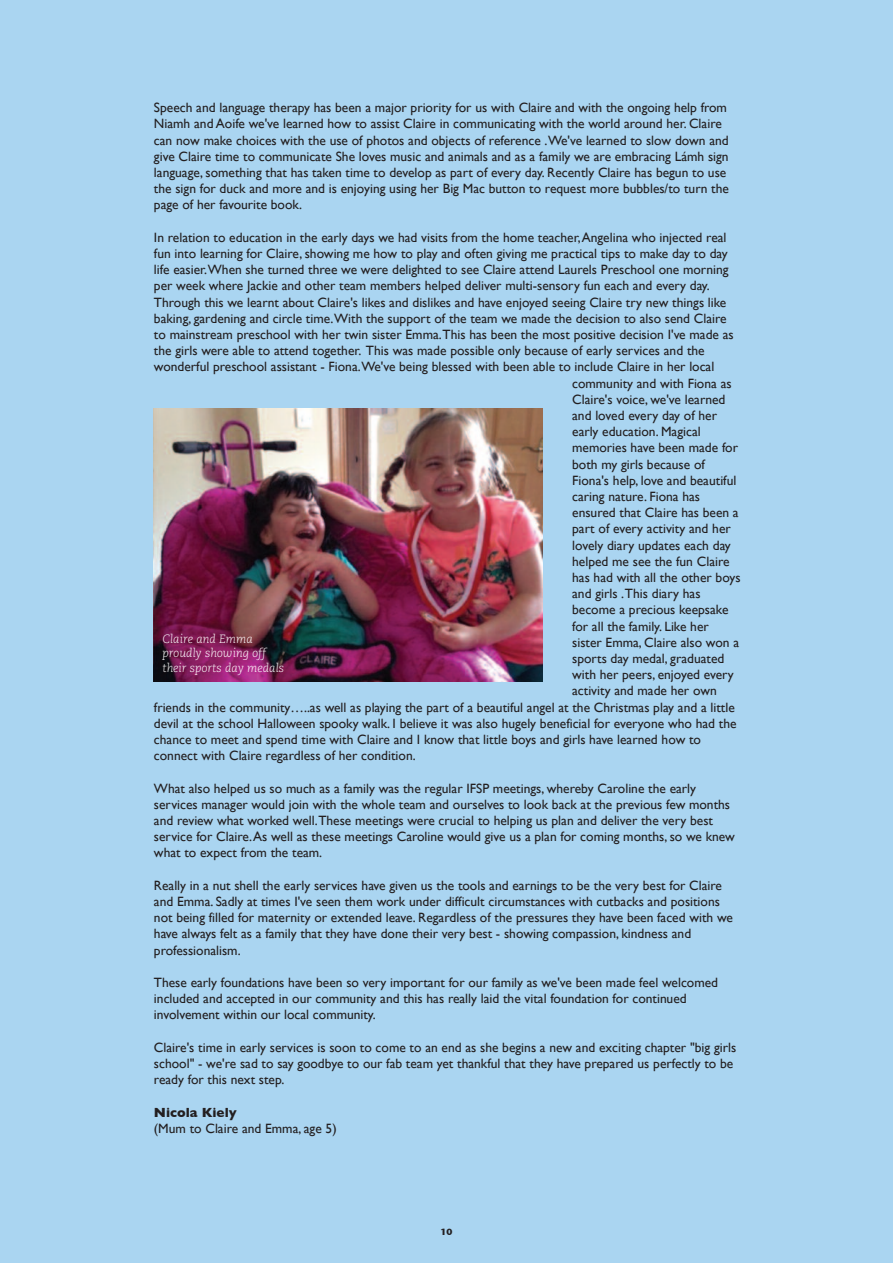
<style>
.page{position:relative;width:893px;height:1263px;background:#aad5f1}
.page>*{position:absolute;margin:0;border:0;box-sizing:border-box;transform-origin:0 0}
.t1{font:13.5px/16.2px "Gill Sans";color:#231f20}
.t2{font:700 13.5px "Gill Sans";color:#231f20}
.t3{font:italic 300 12px/14.7px "Caecilia";color:#fff}
.t4{font:9px "Stone Sans ITCTT Bold";color:#231f20}
</style>
<div class="page">
<img style="left:154px;top:409px;width:388px;height:272px">
<p class="t1" style="left:154px;top:99px;width:576px">Speech and language therapy has been a major priority for us with Claire and with the ongoing help from Niamh and Aoife we've learned how to assist Claire in communicating with the world around her. Claire can now make choices with the use of photos and objects of reference .We've learned to slow down and give Claire time to communicate She loves music and animals and as a family we are embracing Lámh sign language, something that has taken time to develop as part of every day. Recently Claire has begun to use the sign for duck and more and is enjoying using her Big Mac button to request more bubbles/to turn the page of her favourite book.</p>
<p class="t1" style="left:154px;top:229px;width:574px">In relation to education in the early days we had visits from the home teacher,Angelina who injected real</p>
<p class="t1" style="left:154px;top:245px;width:575px">fun into learning for Claire, showing me how to play and often giving me practical tips to make day to day</p>
<p class="t1" style="left:154px;top:261px;width:576px">life easier.When she turned three we were delighted to see Claire attend Laurels Preschool one morning</p>
<p class="t1" style="left:154px;top:278px;width:557px">per week where Jackie and other team members helped deliver multi-sensory fun each and every day.</p>
<p class="t1" style="left:154px;top:294px;width:574px">Through this we learnt about Claire's likes and dislikes and have enjoyed seeing Claire try new things like</p>
<p class="t1" style="left:154px;top:310px;width:574px">baking, gardening and circle time.With the support of the team we made the decision to also send Claire</p>
<p class="t1" style="left:154px;top:326px;width:581px">to mainstream preschool with her twin sister Emma.This has been the most positive decision I've made as</p>
<p class="t1" style="left:154px;top:342px;width:552px">the girls were able to attend together. This was made possible only because of early services and the</p>
<p class="t1" style="left:154px;top:359px;width:562px">wonderful preschool assistant - Fiona.We've being blessed with been able to include Claire in her local</p>
<p class="t1" style="left:572px;top:375px;width:161px">community and with Fiona as</p>
<p class="t1" style="left:572px;top:391px;width:155px">Claire's voice, we've learned</p>
<p class="t1" style="left:572px;top:407px;width:146px">and loved every day of her</p>
<p class="t1" style="left:572px;top:423px;width:130px">early education. Magical</p>
<p class="t1" style="left:572px;top:440px;width:167px">memories have been made for</p>
<p class="t1" style="left:572px;top:456px;width:134px">both my girls because of</p>
<p class="t1" style="left:572px;top:472px;width:166px">Fiona's help, love and beautiful</p>
<p class="t1" style="left:572px;top:488px;width:129px">caring nature. Fiona has</p>
<p class="t1" style="left:572px;top:504px;width:168px">ensured that Claire has been a</p>
<p class="t1" style="left:572px;top:521px;width:160px">part of every activity and her</p>
<p class="t1" style="left:572px;top:537px;width:160px">lovely diary updates each day</p>
<p class="t1" style="left:572px;top:553px;width:159px">helped me see the fun Claire</p>
<p class="t1" style="left:572px;top:569px;width:170px">has had with all the other boys</p>
<p class="t1" style="left:572px;top:585px;width:130px">and girls .This diary has</p>
<p class="t1" style="left:572px;top:602px;width:158px">become a precious keepsake</p>
<p class="t1" style="left:572px;top:618px;width:138px">for all the family. Like her</p>
<p class="t1" style="left:572px;top:634px;width:168px">sister Emma, Claire also won a</p>
<p class="t1" style="left:572px;top:650px;width:154px">sports day medal, graduated</p>
<p class="t1" style="left:572px;top:666px;width:163px">with her peers, enjoyed every</p>
<p class="t1" style="left:572px;top:683px;width:146px">activity and made her own</p>
<p class="t1" style="left:154px;top:699px;width:582px">friends in the community…..as well as playing the part of a beautiful angel at the Christmas play and a little</p>
<p class="t1" style="left:154px;top:715px;width:584px">devil at the school Halloween spooky walk. I believe it was also hugely beneficial for everyone who had the</p>
<p class="t1" style="left:154px;top:731px;width:549px">chance to meet and spend time with Claire and I know that little boys and girls have learned how to</p>
<p class="t1" style="left:154px;top:747px;width:263px">connect with Claire regardless of her condition.</p>
<p class="t1" style="left:154px;top:780px;width:582px">What also helped us so much as a family was the regular IFSP meetings, whereby Caroline the early services manager would join with the whole team and ourselves to look back at the previous few months and review what worked well.These meetings were crucial to helping us plan and deliver the very best service for Claire.As well as these meetings Caroline would give us a plan for coming months, so we knew what to expect from the team.</p>
<p class="t1" style="left:154px;top:877px;width:580px">Really in a nut shell the early services have given us the tools and earnings to be the very best for Claire and Emma. Sadly at times I've seen them work under difficult circumstances with cutbacks and positions not being filled for maternity or extended leave. Regardless of the pressures they have been faced with we have always felt as a family that they have done their very best - showing compassion, kindness and professionalism.</p>
<p class="t1" style="left:154px;top:974px;width:566px">These early foundations have been so very important for our family as we've been made feel welcomed included and accepted in our community and this has really laid the vital foundation for continued involvement within our local community.</p>
<p class="t1" style="left:154px;top:1039px;width:584px">Claire's time in early services is soon to come to an end as she begins a new and exciting chapter "big girls school" - we're sad to say goodbye to our fab team yet thankful that they have prepared us perfectly to be ready for this next step.</p>
<p class="t2" style="left:154px;top:1104px;width:84px">Nicola Kiely</p>
<p class="t1" style="left:154px;top:1120px;width:184px">(Mum to Claire and Emma, age 5)</p>
<p class="t3" style="left:162px;top:632px;width:123px">Claire and Emma proudly showing off their sports day medals</p>
<p class="t4" style="left:440px;top:1225px;width:14px">10</p>
</div>
